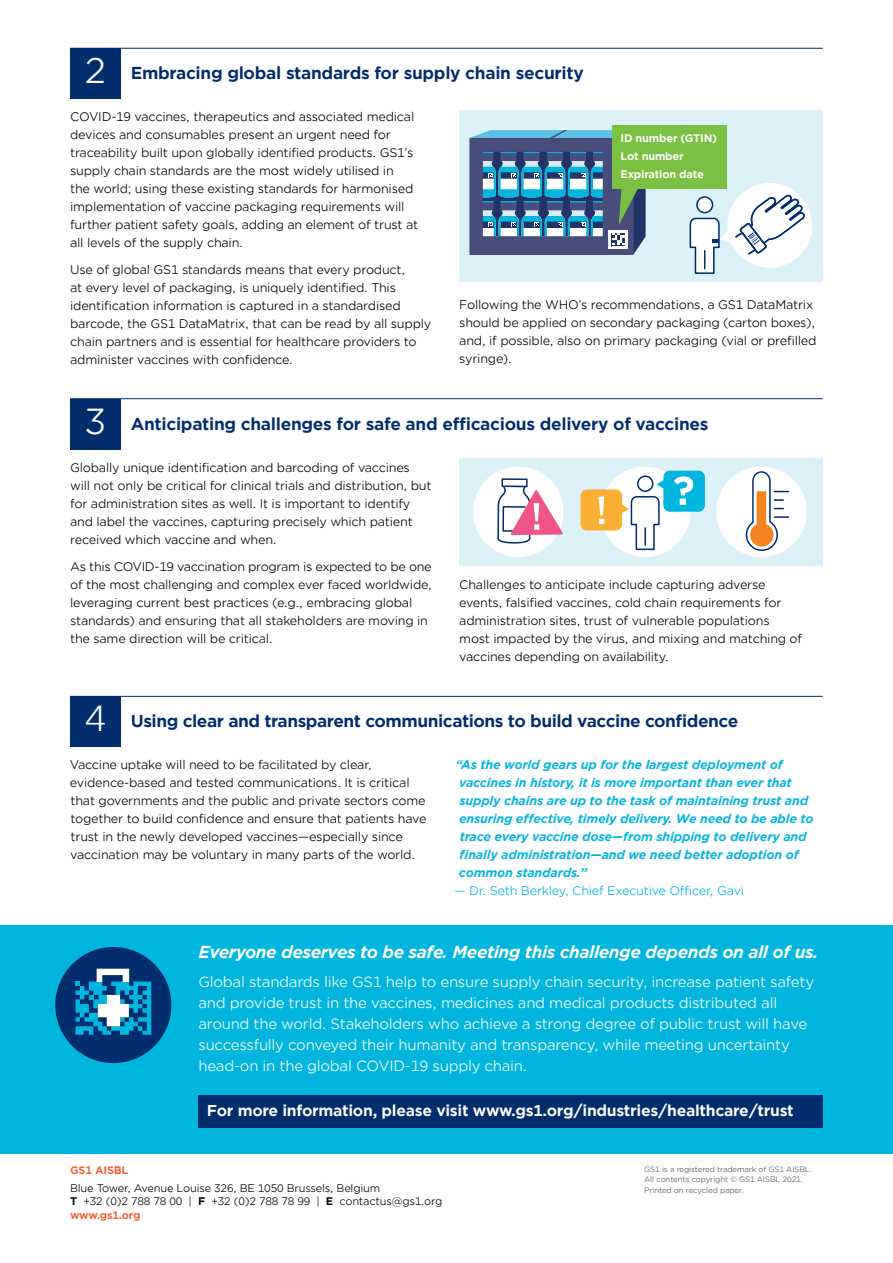
<style>
.page{position:relative;width:893px;height:1263px;background:#fff}
.page>*{position:absolute;margin:0;border:0;box-sizing:border-box;transform-origin:0 0}
.t1{font:34.5px "Gotham Office";color:#fff}
._13_Subhead_1__11pt{font:700 16.5px "Gotham Office";letter-spacing:-.02em;color:#002d6c}
._6_Cover_Subline_2{font:italic 700 16.5px "Gotham Office";letter-spacing:-.03em;color:#fff}
._13_Subhead_1__11pt-2{font:700 15px "Gotham Office";letter-spacing:-.02em;color:#fff}
._6_Cover_Subline_2-2{font:14.25px/21px "Gotham Office";letter-spacing:-.02em;color:#fff}
._16_Body_Text__8pt{font:12px/18px "Gotham Office";letter-spacing:-.02em;color:#000}
._16_Body_Text__8pt-2{font:italic 700 12px/18px "Gotham Office";letter-spacing:-.02em;color:#00b6de}
._16_Body_Text__8pt-3{font:12px "Gotham Office";letter-spacing:-.02em;color:#00b6de}
.t2{font:10.5px/13.5px "Gotham Office";letter-spacing:-.02em;color:#000}
._16_Body_Text__8pt-4{font:700 10.5px "Gotham Office";letter-spacing:-.02em;color:#fff}
.t3{font:700 10.5px "Gotham Office";letter-spacing:-.02em;color:#f26334}
.t4{font:7.5px/10.5px "Gotham Office";letter-spacing:-.02em;color:#58595b}
.s1{font-weight:700}
.s2{font-weight:700;color:#f26334}
</style>
<div class="page">
<div style="left:0;top:925px;width:893px;height:228px;background:#00b6de"></div>
<div style="left:459px;top:111px;width:364px;height:171px;background:#dcf1f8"></div>
<div style="left:459px;top:458px;width:364px;height:108px;background:#dcf1f8"></div>
<div style="left:55px;top:947px;width:116px;height:116px;background:#002d6c;border-radius:50%"></div>
<svg style="left:76px;top:969px;width:75px;height:66px"></svg>
<div style="left:70px;top:48px;width:50px;height:50px;background:#002d6c"></div>
<div style="left:70px;top:696px;width:50px;height:50px;background:#002d6c"></div>
<div style="left:70px;top:399px;width:50px;height:50px;background:#002d6c"></div>
<div style="left:198px;top:1095px;width:625px;height:32px;background:#002d6c"></div>
<div style="left:612px;top:125px;width:114px;height:64px;background:#7ac143"></div>
<svg style="left:469px;top:130px;width:177px;height:125px;background:#567f95"></svg>
<hr style="left:70px;top:48px;width:753px;height:1px;background:#002d6c">
<hr style="left:70px;top:696px;width:753px;height:1px;background:#002d6c">
<div style="left:473px;top:466px;width:91px;height:91px;background:#fff;border-radius:50%"></div>
<div style="left:716px;top:466px;width:91px;height:91px;background:#fff;border-radius:50%"></div>
<div style="left:600px;top:466px;width:90px;height:91px;background:#fff;border-radius:50%"></div>
<div style="left:501px;top:478px;width:27px;height:9px;border:2px solid #002d6c"></div>
<svg style="left:496px;top:485px;width:67px;height:72px"></svg>
<svg style="left:581px;top:471px;width:124px;height:80px"></svg>
<svg style="left:745px;top:470px;width:43px;height:81px"></svg>
<hr style="left:70px;top:398px;width:753px;height:1px;background:#002d6c">
<div style="left:727px;top:183px;width:85px;height:85px;background:#fff;border-radius:50%"></div>
<svg style="left:690px;top:194px;width:117px;height:80px"></svg>
<p class="t1" style="left:84px;top:47px;width:23px">2</p>
<p class="_13_Subhead_1__11pt" style="left:131px;top:62px;width:454px">Embracing global standards for supply chain security</p>
<p class="_16_Body_Text__8pt" style="left:70px;top:107px;width:350px">COVID-19 vaccines, therapeutics and associated medical devices and consumables present an urgent need for traceability built upon globally identified products. GS1’s supply chain standards are the most widely utilised in<br>the world; using these existing standards for harmonised implementation of vaccine packaging requirements will further patient safety goals, adding an element of trust at all levels of the supply chain.</p>
<p class="_16_Body_Text__8pt" style="left:70px;top:260px;width:363px">Use of global GS1 standards means that every product,<br>at every level of packaging, is uniquely identified. This identification information is captured in a standardised barcode, the GS1 DataMatrix, that can be read by all supply chain partners and is essential for healthcare providers to administer vaccines with confidence.</p>
<p class="_16_Body_Text__8pt-4" style="left:621px;top:131px;width:98px">ID number (GTIN)</p>
<p class="_16_Body_Text__8pt-4" style="left:621px;top:149px;width:65px">Lot number</p>
<p class="_16_Body_Text__8pt-4" style="left:621px;top:167px;width:85px">Expiration date</p>
<p class="_16_Body_Text__8pt" style="left:459px;top:296px;width:359px">Following the WHO’s recommendations, a GS1 DataMatrix should be applied on secondary packaging (carton boxes), and, if possible, also on primary packaging (vial or prefilled syringe).</p>
<p class="t1" style="left:84px;top:398px;width:23px">3</p>
<p class="_13_Subhead_1__11pt" style="left:131px;top:413px;width:579px">Anticipating challenges for safe and efficacious delivery of vaccines</p>
<p class="_16_Body_Text__8pt" style="left:70px;top:458px;width:363px">Globally unique identification and barcoding of vaccines will not only be critical for clinical trials and distribution, but for administration sites as well. It is important to identify and label the vaccines, capturing precisely which patient received which vaccine and when.</p>
<p class="_16_Body_Text__8pt" style="left:70px;top:557px;width:363px">As this COVID-19 vaccination program is expected to be one of the most challenging and complex ever faced worldwide, leveraging current best practices (e.g., embracing global standards) and ensuring that all stakeholders are moving in the same direction will be critical.</p>
<p class="_16_Body_Text__8pt" style="left:459px;top:575px;width:344px">Challenges to anticipate include capturing adverse events, falsified vaccines, cold chain requirements for administration sites, trust of vulnerable populations most impacted by the virus, and mixing and matching of vaccines depending on availability.</p>
<p class="t1" style="left:84px;top:695px;width:23px">4</p>
<p class="_13_Subhead_1__11pt" style="left:131px;top:710px;width:609px">Using clear and transparent communications to build vaccine confidence</p>
<p class="_16_Body_Text__8pt" style="left:70px;top:755px;width:358px">Vaccine uptake will need to be facilitated by clear, evidence-based and tested communications. It is critical that governments and the public and private sectors come together to build confidence and ensure that patients have trust in the newly developed vaccines—especially since vaccination may be voluntary in many parts of the world.</p>
<p class="_16_Body_Text__8pt-2" style="left:459px;top:755px;width:356px;text-indent:-4px">“As the world gears up for the largest deployment of vaccines in history, it is more important than ever that supply chains are up to the task of maintaining trust and ensuring effective, timely delivery. We need to be able to trace every vaccine dose—from shipping to delivery and finally administration—and we need better adoption of common standards.”</p>
<p class="_16_Body_Text__8pt-3" style="left:454px;top:882px;width:291px">— Dr. Seth Berkley, Chief Executive Officer, Gavi</p>
<p class="_6_Cover_Subline_2" style="left:198px;top:940px;width:622px">Everyone deserves to be safe. Meeting this challenge depends on all of us.</p>
<p class="_6_Cover_Subline_2-2" style="left:198px;top:971px;width:617px">Global standards like GS1 help to ensure supply chain security, increase patient safety and provide trust in the vaccines, medicines and medical products distributed all around the world. Stakeholders who achieve a strong degree of public trust will have successfully conveyed their humanity and transparency, while meeting uncertainty head-on in the global COVID-19 supply chain.</p>
<p class="_13_Subhead_1__11pt-2" style="left:207px;top:1100px;width:588px">For more information, please visit www.gs1.org/industries/healthcare/trust</p>
<p class="t3" style="left:70px;top:1163px;width:60px">GS1 AISBL</p>
<p class="t2" style="left:70px;top:1181px;width:374px">Blue Tower, Avenue Louise 326, BE 1050 Brussels, Belgium<br><span class="s1">T</span> +32 (0)2 788 78 00 | <span class="s1">F</span> +32 (0)2 788 78 99 | <span class="s1">E</span> contactus@gs1.org <span class="s2">www.gs1.org</span></p>
<p class="t4" style="left:644px;top:1163px;width:169px">GS1 is a registered trademark of GS1 AISBL.<br>All contents copyright © GS1 AISBL 2021.<br>Printed on recycled paper.</p>
</div>
